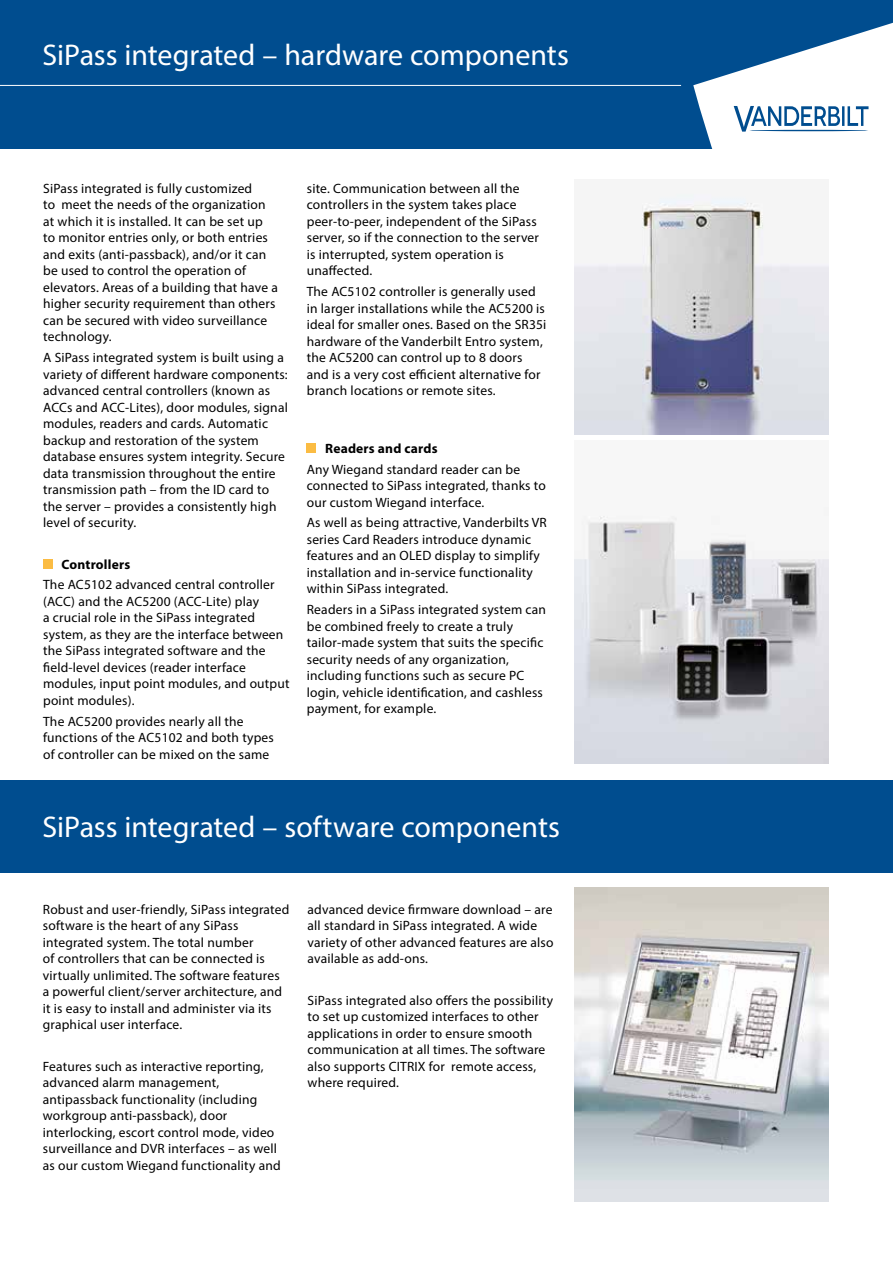
<style>
.page{position:relative;width:893px;height:1263px;background:#fff}
.page>*{position:absolute;margin:0;border:0;box-sizing:border-box;transform-origin:0 0}
.t1{font:30px "Myriad Pro";letter-spacing:-.005em;color:#fff}
.t2{font:13.5px/16.5px "Myriad Pro";letter-spacing:.015em;color:#000}
.t3{font:700 13.5px "Myriad Pro";letter-spacing:.015em;color:#000}
</style>
<div class="page">
<div style="left:0;top:0;width:893px;height:149px;background:#004d8f"></div>
<svg style="left:693px;top:22px;width:200px;height:413px"></svg>
<svg style="left:734px;top:106px;width:134px;height:26px"></svg>
<hr style="left:749px;top:130px;width:119px;height:1px;background:#004d8f;border-radius:50%">
<hr style="left:0;top:85px;width:681px;height:1px;background:#fff">
<div style="left:43px;top:559px;width:10px;height:10px;background:#fbbc43"></div>
<div style="left:307px;top:443px;width:9px;height:10px;background:#fbbc43"></div>
<img style="left:575px;top:179px;width:253px;height:255px">
<img style="left:575px;top:516px;width:253px;height:248px">
<img style="left:575px;top:888px;width:253px;height:314px">
<div style="left:0;top:780px;width:893px;height:92px;background:#004d8f"></div>
<h1 class="t1" style="left:43px;top:36px;width:528px">SiPass integrated – hardware components</h1>
<p class="t2" style="left:43px;top:180px;width:236px">SiPass integrated is fully customized<br>to meet the needs of the organization at which it is installed. It can be set up to monitor entries only, or both entries and exits (anti-passback), and/or it can be used to control the operation of elevators. Areas of a building that have a higher security requirement than others can be secured with video surveillance technology.</p>
<p class="t2" style="left:43px;top:349px;width:246px">A SiPass integrated system is built using a variety of different hardware components: advanced central controllers (known as ACCs and ACC-Lites), door modules, signal modules, readers and cards. Automatic backup and restoration of the system database ensures system integrity. Secure data transmission throughout the entire transmission path – from the ID card to the server – provides a consistently high level of security.</p>
<p class="t3" style="left:62px;top:555px;width:70px">Controllers</p>
<p class="t2" style="left:43px;top:576px;width:248px">The AC5102 advanced central controller (ACC) and the AC5200 (ACC-Lite) play<br>a crucial role in the SiPass integrated system, as they are the interface between the SiPass integrated software and the field-level devices (reader interface modules, input point modules, and output point modules).</p>
<p class="t2" style="left:43px;top:713px;width:232px">The AC5200 provides nearly all the functions of the AC5102 and both types of controller can be mixed on the same</p>
<p class="t2" style="left:307px;top:180px;width:234px">site. Communication between all the controllers in the system takes place peer-to-peer, independent of the SiPass server, so if the connection to the server is interrupted, system operation is unaffected.</p>
<p class="t2" style="left:307px;top:283px;width:241px">The AC5102 controller is generally used in larger installations while the AC5200 is ideal for smaller ones. Based on the SR35i hardware of the Vanderbilt Entro system, the AC5200 can control up to 8 doors and is a very cost efficient alternative for branch locations or remote sites.</p>
<p class="t3" style="left:325px;top:439px;width:114px">Readers and cards</p>
<p class="t2" style="left:307px;top:461px;width:241px">Any Wiegand standard reader can be connected to SiPass integrated, thanks to our custom Wiegand interface.</p>
<p class="t2" style="left:307px;top:514px;width:242px">As well as being attractive, Vanderbilts VR series Card Readers introduce dynamic features and an OLED display to simplify installation and in-service functionality within SiPass integrated.</p>
<p class="t2" style="left:307px;top:601px;width:241px">Readers in a SiPass integrated system can be combined freely to create a truly tailor-made system that suits the specific security needs of any organization, including functions such as secure PC login, vehicle identification, and cashless payment, for example.</p>
<h1 class="t1" style="left:43px;top:808px;width:519px">SiPass integrated – software components</h1>
<p class="t2" style="left:43px;top:901px;width:248px">Robust and user-friendly, SiPass integrated software is the heart of any SiPass integrated system. The total number<br>of controllers that can be connected is virtually unlimited. The software features a powerful client/server architecture, and it is easy to install and administer via its graphical user interface.</p>
<p class="t2" style="left:43px;top:1058px;width:239px">Features such as interactive reporting, advanced alarm management, antipassback functionality (including workgroup anti-passback), door interlocking, escort control mode, video surveillance and DVR interfaces – as well as our custom Wiegand functionality and</p>
<p class="t2" style="left:308px;top:901px;width:248px">advanced device firmware download – are all standard in SiPass integrated. A wide variety of other advanced features are also available as add-ons.</p>
<p class="t2" style="left:308px;top:992px;width:247px">SiPass integrated also offers the possibility to set up customized interfaces to other applications in order to ensure smooth communication at all times. The software also supports CITRIX for remote access, where required.</p>
</div>
